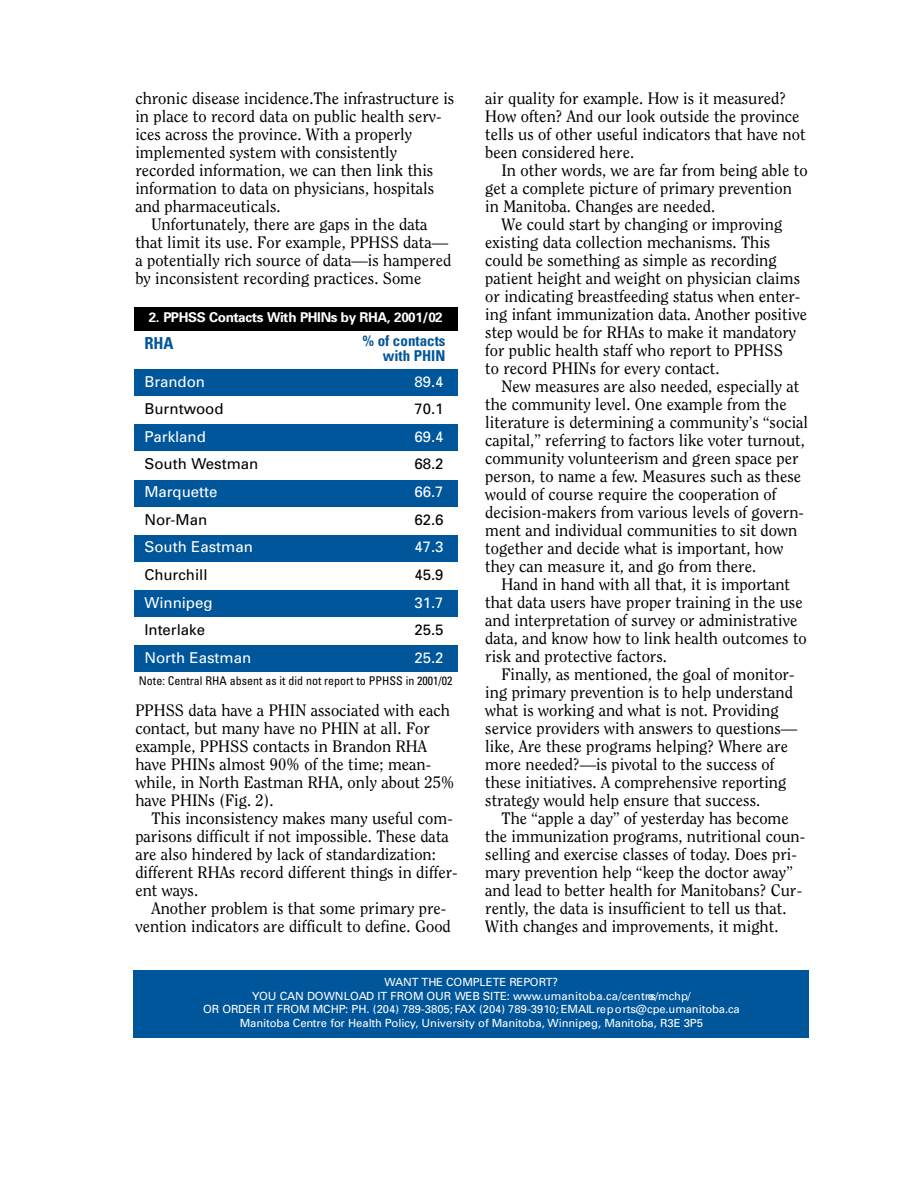
<style>
.page{position:relative;width:918px;height:1188px;background:#fff}
.page>*{position:absolute;margin:0;border:0;box-sizing:border-box;transform-origin:0 0}
.t1{font:16.5px/18px "Clearface";color:#000}
.t2{font:700 condensed 16.5px "Univers";color:#00569b}
.t3{font:15px "Univers";color:#fff}
.t4{font:15px "Univers";color:#000}
.t5{font:700 condensed 15px/15.1px "Univers";color:#00569b;text-align:right}
.t6{font:700 13.5px "Univers";letter-spacing:-.03em;color:#fff}
.t7{font:condensed 12px "Univers";color:#000}
.t8{font:11.25px/13.5px "Univers";color:#fff;text-align:center}
</style>
<div class="page">
<div style="left:134px;top:369px;width:324px;height:27px;background:#00569b"></div>
<div style="left:134px;top:424px;width:324px;height:27px;background:#00569b"></div>
<div style="left:134px;top:480px;width:324px;height:27px;background:#00569b"></div>
<div style="left:134px;top:535px;width:324px;height:27px;background:#00569b"></div>
<div style="left:134px;top:590px;width:324px;height:27px;background:#00569b"></div>
<div style="left:134px;top:645px;width:324px;height:27px;background:#00569b"></div>
<div style="left:134px;top:970px;width:675px;height:68px;background:#00569b"></div>
<div style="left:134px;top:307px;width:324px;height:23px;background:#000"></div>
<p class="t1" style="left:135px;top:91px;width:321px">chronic disease incidence.The infrastructure is</p>
<p class="t1" style="left:135px;top:109px;width:308px">in place to record data on public health serv-</p>
<p class="t1" style="left:135px;top:127px;width:278px">ices across the province. With a properly</p>
<p class="t1" style="left:135px;top:145px;width:263px">implemented system with consistently</p>
<p class="t1" style="left:135px;top:163px;width:300px">recorded information, we can then link this</p>
<p class="t1" style="left:135px;top:181px;width:300px">information to data on physicians, hospitals</p>
<p class="t1" style="left:135px;top:199px;width:147px">and pharmaceuticals.</p>
<p class="t1" style="left:152px;top:217px;width:278px">Unfortunately, there are gaps in the data</p>
<p class="t1" style="left:135px;top:235px;width:314px">that limit its use. For example, PPHSS data—</p>
<p class="t1" style="left:135px;top:253px;width:317px">a potentially rich source of data—is hampered</p>
<p class="t1" style="left:135px;top:271px;width:288px">by inconsistent recording practices. Some</p>
<p class="t6" style="left:149px;top:312px;width:296px">2. PPHSS Contacts With PHINs by RHA, 2001/02</p>
<p class="t5" style="left:363px;top:334px;width:85px">% of contacts with PHIN</p>
<p class="t2" style="left:144px;top:337px;width:31px">RHA</p>
<p class="t3" style="left:144px;top:376px;width:62px">Brandon</p>
<p class="t3" style="left:414px;top:376px;width:31px">89.4</p>
<p class="t4" style="left:144px;top:404px;width:81px">Burntwood</p>
<p class="t4" style="left:414px;top:404px;width:31px">70.1</p>
<p class="t3" style="left:144px;top:431px;width:63px">Parkland</p>
<p class="t3" style="left:414px;top:431px;width:31px">69.4</p>
<p class="t4" style="left:144px;top:459px;width:116px">South Westman</p>
<p class="t4" style="left:414px;top:459px;width:31px">68.2</p>
<p class="t3" style="left:144px;top:486px;width:75px">Marquette</p>
<p class="t3" style="left:414px;top:486px;width:31px">66.7</p>
<p class="t4" style="left:144px;top:514px;width:64px">Nor-Man</p>
<p class="t4" style="left:414px;top:514px;width:31px">62.6</p>
<p class="t3" style="left:144px;top:541px;width:110px">South Eastman</p>
<p class="t3" style="left:414px;top:541px;width:31px">47.3</p>
<p class="t4" style="left:144px;top:569px;width:65px">Churchill</p>
<p class="t4" style="left:414px;top:569px;width:31px">45.9</p>
<p class="t3" style="left:144px;top:597px;width:70px">Winnipeg</p>
<p class="t3" style="left:414px;top:597px;width:31px">31.7</p>
<p class="t4" style="left:144px;top:624px;width:62px">Interlake</p>
<p class="t4" style="left:414px;top:624px;width:31px">25.5</p>
<p class="t3" style="left:144px;top:652px;width:108px">North Eastman</p>
<p class="t3" style="left:414px;top:652px;width:31px">25.2</p>
<p class="t7" style="left:139px;top:677px;width:315px">Note: Central RHA absent as it did not report to PPHSS in 2001/02</p>
<p class="t1" style="left:135px;top:703px;width:321px">PPHSS data have a PHIN associated with each contact, but many have no PHIN at all. For example, PPHSS contacts in Brandon RHA have PHINs almost 90% of the time; mean&shy;while, in North Eastman RHA, only about 25% have PHINs (Fig. 2).</p>
<p class="t1" style="left:135px;top:811px;width:324px;text-indent:16px">This inconsistency makes many useful com&shy;parisons difficult if not impossible. These data are also hindered by lack of standardization: different RHAs record different things in differ&shy;ent ways.</p>
<p class="t1" style="left:135px;top:901px;width:317px;text-align:right">Another problem is that some primary pre&shy;vention indicators are difficult to define. Good</p>
<p class="t1" style="left:485px;top:91px;width:322px">air quality for example. How is it measured?<br>How often? And our look outside the province tells us of other useful indicators that have not been considered here.</p>
<p class="t1" style="left:501px;top:163px;width:308px">In other words, we are far from being able to</p>
<p class="t1" style="left:485px;top:181px;width:308px">get a complete picture of primary prevention</p>
<p class="t1" style="left:485px;top:199px;width:231px">in Manitoba. Changes are needed.</p>
<p class="t1" style="left:501px;top:217px;width:282px">We could start by changing or improving</p>
<p class="t1" style="left:485px;top:235px;width:287px">existing data collection mechanisms. This</p>
<p class="t1" style="left:485px;top:253px;width:293px">could be something as simple as recording</p>
<p class="t1" style="left:485px;top:271px;width:316px">patient height and weight on physician claims</p>
<p class="t1" style="left:485px;top:289px;width:317px">or indicating breastfeeding status when enter-</p>
<p class="t1" style="left:485px;top:307px;width:323px">ing infant immunization data. Another positive</p>
<p class="t1" style="left:485px;top:325px;width:312px">step would be for RHAs to make it mandatory</p>
<p class="t1" style="left:485px;top:343px;width:299px">for public health staff who report to PPHSS</p>
<p class="t1" style="left:485px;top:361px;width:236px">to record PHINs for every contact.</p>
<p class="t1" style="left:501px;top:379px;width:299px">New measures are also needed, especially at</p>
<p class="t1" style="left:485px;top:397px;width:303px">the community level. One example from the</p>
<p class="t1" style="left:485px;top:415px;width:324px">literature is determining a community’s “social</p>
<p class="t1" style="left:485px;top:433px;width:321px">capital,” referring to factors like voter turnout,</p>
<p class="t1" style="left:485px;top:451px;width:315px">community volunteerism and green space per</p>
<p class="t1" style="left:485px;top:469px;width:317px">person, to name a few. Measures such as these</p>
<p class="t1" style="left:485px;top:487px;width:293px">would of course require the cooperation of</p>
<p class="t1" style="left:485px;top:505px;width:320px">decision-makers from various levels of govern-</p>
<p class="t1" style="left:485px;top:523px;width:314px">ment and individual communities to sit down</p>
<p class="t1" style="left:485px;top:541px;width:300px">together and decide what is important, how</p>
<p class="t1" style="left:485px;top:559px;width:272px">they can measure it, and go from there.</p>
<p class="t1" style="left:501px;top:577px;width:290px">Hand in hand with all that, it is important</p>
<p class="t1" style="left:485px;top:595px;width:319px">that data users have proper training in the use</p>
<p class="t1" style="left:485px;top:613px;width:314px">and interpretation of survey or administrative</p>
<p class="t1" style="left:485px;top:631px;width:323px">data, and know how to link health outcomes to</p>
<p class="t1" style="left:485px;top:649px;width:183px">risk and protective factors.</p>
<p class="t1" style="left:501px;top:667px;width:295px">Finally, as mentioned, the goal of monitor-</p>
<p class="t1" style="left:485px;top:685px;width:309px">ing primary prevention is to help understand</p>
<p class="t1" style="left:485px;top:703px;width:295px">what is working and what is not. Providing</p>
<p class="t1" style="left:485px;top:721px;width:314px">service providers with answers to questions—</p>
<p class="t1" style="left:485px;top:739px;width:304px">like, Are these programs helping? Where are</p>
<p class="t1" style="left:485px;top:757px;width:291px">more needed?—is pivotal to the success of</p>
<p class="t1" style="left:485px;top:775px;width:303px">these initiatives. A comprehensive reporting</p>
<p class="t1" style="left:485px;top:793px;width:277px">strategy would help ensure that success.</p>
<p class="t1" style="left:501px;top:811px;width:289px">The “apple a day” of yesterday has become</p>
<p class="t1" style="left:485px;top:829px;width:321px">the immunization programs, nutritional coun-</p>
<p class="t1" style="left:485px;top:847px;width:313px">selling and exercise classes of today. Does pri-</p>
<p class="t1" style="left:485px;top:865px;width:309px">mary prevention help “keep the doctor away”</p>
<p class="t1" style="left:485px;top:883px;width:318px">and lead to better health for Manitobans? Cur-</p>
<p class="t1" style="left:485px;top:901px;width:303px">rently, the data is insufficient to tell us that.</p>
<p class="t1" style="left:485px;top:919px;width:295px">With changes and improvements, it might.</p>
<p class="t8" style="left:203px;top:977px;width:538px">WA N T THE COMPLETE REPORT?<br>YOU CAN DOWNLOAD IT FROM OUR WEB SITE: www.u m a n ito b a .c a /c e n tres/mchp/<br>OR ORDER IT FROM MCHP: PH. (204) 789-3805; FAX (204) 789-3910; EMAIL re p o rts @ c p e .u m a n ito b a .c a Manitoba Centre for Health P o lic y, University of Manitoba, Winnipeg, Manitoba, R3E 3P5</p>
</div>
